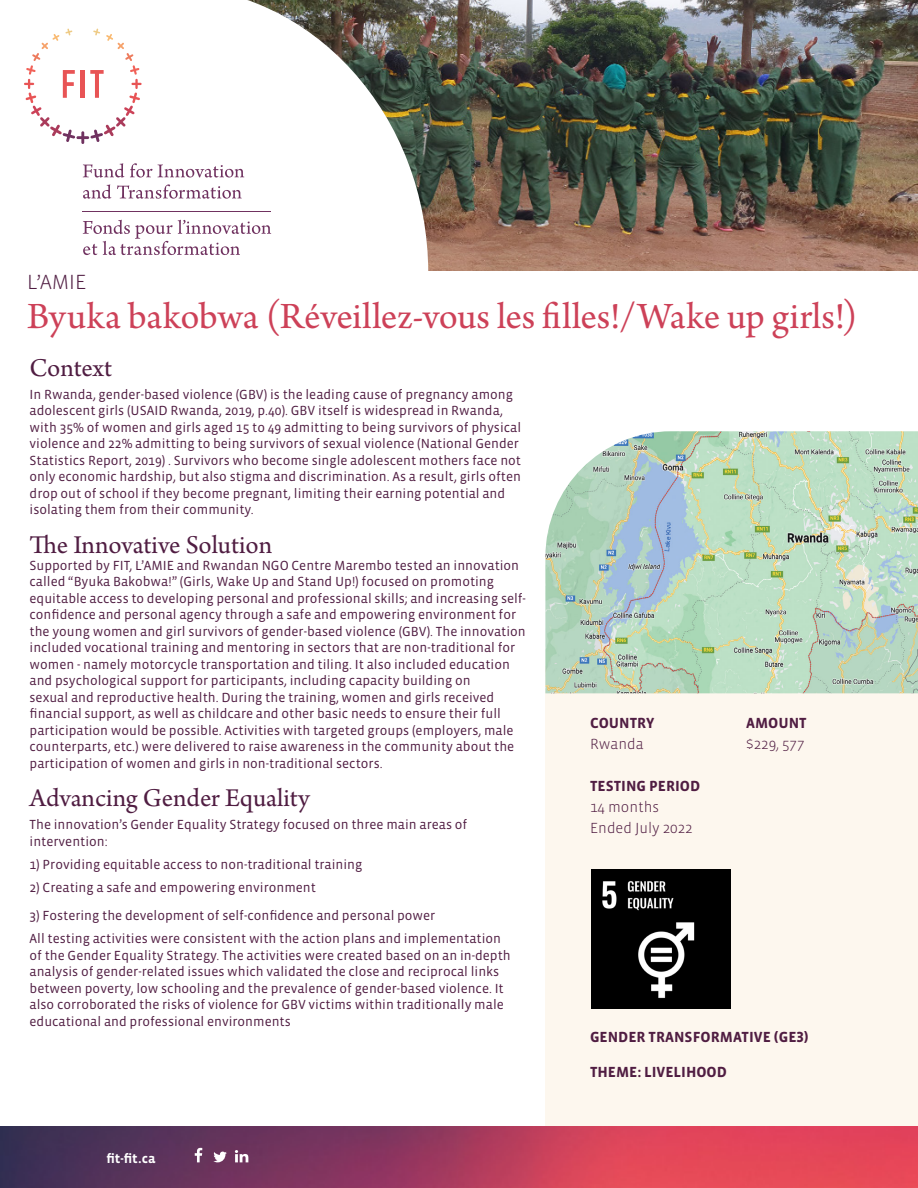
<style>
.page{position:relative;width:918px;height:1188px;background:#fff}
.page>*{position:absolute;margin:0;border:0;box-sizing:border-box;transform-origin:0 0}
.t1{font:39px "Arno Pro";color:#cd4158}
.t2{font:27px "Arno Pro";color:#501d42}
.t3{font:300 21px "Vista Sans OTCE";color:#501d42}
.t4{font:700 15px "Vista Sans OTCE";color:#501d42}
.t5{font:300 15px/21px "Vista Sans OTCE";color:#501d42}
.t6{font:13.5px/16.5px "Vista Sans OTCE";color:#501d42}
.t7{font:700 13.5px "Vista Sans OTCE";color:#fff}
</style>
<div class="page">
<img style="left:428px;top:0;width:490px;height:270px">
<svg style="left:67px;top:0;width:361px;height:260px"></svg>
<div style="left:545px;top:666px;width:373px;height:515px;background:#fdf7ee"></div>
<img style="left:545px;top:431px;width:373px;height:262px">
<svg style="left:83px;top:163px;width:41px;height:15px"></svg>
<svg style="left:130px;top:163px;width:114px;height:15px"></svg>
<svg style="left:83px;top:184px;width:28px;height:15px"></svg>
<svg style="left:117px;top:184px;width:125px;height:15px"></svg>
<svg style="left:83px;top:220px;width:188px;height:35px"></svg>
<hr style="left:83px;top:212px;width:188px;height:1px;background:#703260">
<svg style="left:24px;top:29px;width:118px;height:115px"></svg>
<img style="left:591px;top:869px;width:139px;height:139px">
<img style="left:0;top:1126px;width:918px;height:62px">
<svg style="left:213px;top:1152px;width:14px;height:10px"></svg>
<svg style="left:195px;top:1148px;width:7px;height:14px"></svg>
<svg style="left:235px;top:1150px;width:13px;height:12px"></svg>
<h3 class="t3" style="left:27px;top:270px;width:61px">L’AMIE</h3>
<h1 class="t1" style="left:27px;top:294px;width:832px">Byuka bakobwa (Réveillez-vous les filles!/Wake up girls!)</h1>
<h2 class="t2" style="left:30px;top:352px;width:84px">Context</h2>
<p class="t6" style="left:30px;top:386px;width:493px">In Rwanda, gender-based violence (GBV) is the leading cause of pregnancy among adolescent girls (USAID Rwanda, 2019, p.40). GBV itself is widespread in Rwanda, with 35% of women and girls aged 15 to 49 admitting to being survivors of physical violence and 22% admitting to being survivors of sexual violence (National Gender Statistics Report, 2019) . Survivors who become single adolescent mothers face not only economic hardship, but also stigma and discrimination. As a result, girls often drop out of school if they become pregnant, limiting their earning potential and isolating them from their community.</p>
<h2 class="t2" style="left:30px;top:530px;width:244px">The Innovative Solution</h2>
<p class="t6" style="left:30px;top:557px;width:498px">Supported by FIT, L’AMIE and Rwandan NGO Centre Marembo tested an innovation called “Byuka Bakobwa!” (Girls, Wake Up and Stand Up!) focused on promoting equitable access to developing personal and professional skills; and increasing self&shy;confidence and personal agency through a safe and empowering environment for the young women and girl survivors of gender-based violence (GBV). The innovation included vocational training and mentoring in sectors that are non-traditional for women - namely motorcycle transportation and tiling. It also included education and psychological support for participants, including capacity building on<br>sexual and reproductive health. During the training, women and girls received financial support, as well as childcare and other basic needs to ensure their full participation would be possible. Activities with targeted groups (employers, male counterparts, etc.) were delivered to raise awareness in the community about the participation of women and girls in non-traditional sectors.</p>
<h2 class="t2" style="left:30px;top:783px;width:282px">Advancing Gender Equality</h2>
<p class="t6" style="left:30px;top:817px;width:439px">The innovation’s Gender Equality Strategy focused on three main areas of intervention:</p>
<p class="t6" style="left:30px;top:856px;width:334px">1) Providing equitable access to non-traditional training</p>
<p class="t6" style="left:30px;top:879px;width:288px">2) Creating a safe and empowering environment</p>
<p class="t6" style="left:30px;top:904px;width:473px;line-height:23.2px">3) Fostering the development of self-confidence and personal power<br>All testing activities were consistent with the action plans and implementation</p>
<p class="t6" style="left:30px;top:947px;width:483px">of the Gender Equality Strategy. The activities were created based on an in-depth analysis of gender-related issues which validated the close and reciprocal links between poverty, low schooling and the prevalence of gender-based violence. It also corroborated the risks of violence for GBV victims within traditionally male educational and professional environments</p>
<p class="t4" style="left:590px;top:715px;width:66px">COUNTRY</p>
<p class="t5" style="left:590px;top:734px;width:55px">Rwanda</p>
<p class="t4" style="left:590px;top:778px;width:112px">TESTING PERIOD</p>
<p class="t5" style="left:590px;top:797px;width:104px">14 months<br>Ended July 2022</p>
<p class="t4" style="left:746px;top:715px;width:62px">AMOUNT</p>
<p class="t5" style="left:746px;top:734px;width:60px">$229, 577</p>
<p class="t7" style="left:106px;top:1151px;width:51px">fit-fit.ca</p>
<p class="t4" style="left:590px;top:1029px;width:220px">GENDER TRANSFORMATIVE (GE3)</p>
<p class="t4" style="left:590px;top:1063px;width:138px">THEME: LIVELIHOOD</p>
</div>
